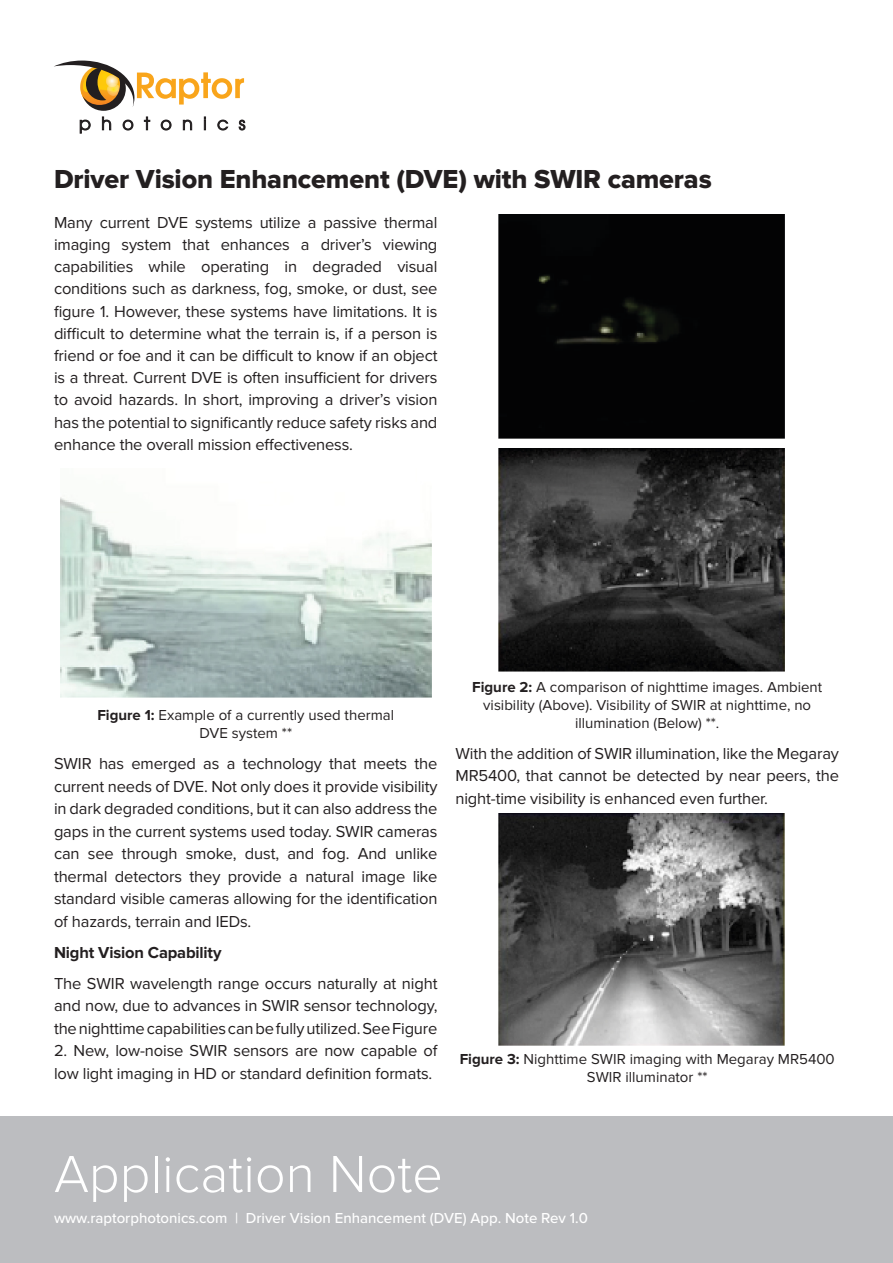
<style>
.page{position:relative;width:893px;height:1263px;background:#fff}
.page>*{position:absolute;margin:0;border:0;box-sizing:border-box;transform-origin:0 0}
.t1{font:300 54px "Proxima Nova";color:#fff}
.t2{font:27px "Proxima Nova Extrabld";letter-spacing:-.005em;color:#231f20}
.t3{font:16.5px/22.5px "Proxima Nova";letter-spacing:-.01em;color:#231f20;text-align:justify}
.t4{font:700 16.5px "Proxima Nova";letter-spacing:-.01em;color:#231f20}
.t5{font:15px/18px "Proxima Nova";color:#231f20;text-align:center}
.t6{font:500 15px "Proxima Nova";color:#fff}
.s1{font-weight:700}
</style>
<div class="page">
<div style="left:0;top:1116px;width:893px;height:147px;background:#bcbdc0"></div>
<svg style="left:80px;top:117px;width:165px;height:16px"></svg>
<svg style="left:54px;top:61px;width:190px;height:50px"></svg>
<img style="left:60px;top:497px;width:372px;height:201px">
<div style="left:499px;top:215px;width:285px;height:224px;background:#030304"></div>
<img style="left:499px;top:449px;width:285px;height:222px">
<img style="left:499px;top:814px;width:286px;height:231px">
<p class="t2" style="left:54px;top:163px;width:659px">Driver Vision Enhancement (DVE) with SWIR cameras</p>
<p class="t3" style="left:54px;top:212px;width:385px">Many current DVE systems utilize a passive thermal imaging system that enhances a driver’s viewing capabilities while operating in degraded visual conditions such as darkness, fog, smoke, or dust, see figure 1. However, these systems have limitations. It is difficult to determine what the terrain is, if a person is friend or foe and it can be difficult to know if an object is a threat. Current DVE is often insufficient for drivers to avoid hazards. In short, improving a driver’s vision has the potential to significantly reduce safety risks and enhance the overall mission effectiveness.</p>
<p class="t5" style="left:97px;top:707px;width:298px"><span class="s1">Figure 1:</span> Example of a currently used thermal</p>
<p class="t5" style="left:199px;top:725px;width:94px">DVE system **</p>
<p class="t3" style="left:54px;top:753px;width:385px">SWIR has emerged as a technology that meets the current needs of DVE. Not only does it provide visibility in dark degraded conditions, but it can also address the gaps in the current systems used today. SWIR cameras can see through smoke, dust, and fog. And unlike thermal detectors they provide a natural image like standard visible cameras allowing for the identification of hazards, terrain and IEDs.</p>
<p class="t4" style="left:54px;top:943px;width:169px">Night Vision Capability</p>
<p class="t3" style="left:54px;top:972px;width:385px">The SWIR wavelength range occurs naturally at night and now, due to advances in SWIR sensor technology, the nighttime capabilities can be fully utilized. See Figure</p>
<p class="t3" style="left:54px;top:1040px;width:385px">2. New, low-noise SWIR sensors are now capable of low light imaging in HD or standard definition formats.</p>
<p class="t5" style="left:472px;top:678px;width:352px"><span class="s1">Figure 2:</span> A comparison of nighttime images. Ambient visibility (Above). Visibility of SWIR at nighttime, no illumination (Below) **.</p>
<p class="t3" style="left:455px;top:742px;width:385px">With the addition of SWIR illumination, like the Megaray MR5400, that cannot be detected by near peers, the night-time visibility is enhanced even further.</p>
<p class="t5" style="left:460px;top:1050px;width:376px"><span class="s1">Figure 3:</span> Nighttime SWIR imaging with Megaray MR5400<br>SWIR illuminator **</p>
<p class="t1" style="left:54px;top:1142px;width:390px">Application Note</p>
<p class="t6" style="left:54px;top:1209px;width:535px">www.raptorphotonics.com | Driver Vision Enhancement (DVE) App. Note Rev 1.0</p>
</div>
